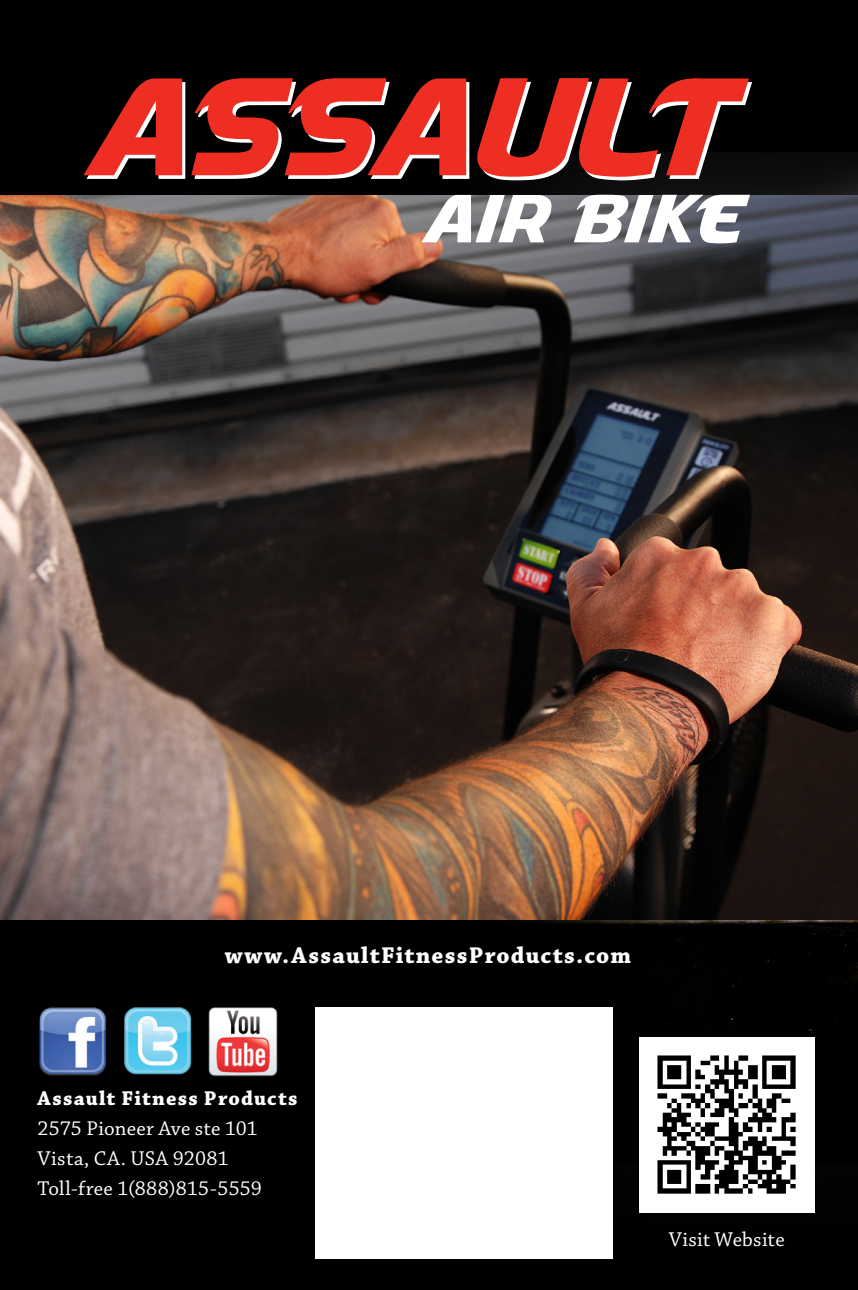
<style>
.page{position:relative;width:858px;height:1290px;background:#fff}
.page>*{position:absolute;margin:0;border:0;box-sizing:border-box;transform-origin:0 0}
.t1{font:700 24px "Chaparral Pro";letter-spacing:.05em;color:#fff}
.t2{font:21px "Chaparral Pro";letter-spacing:.01em;color:#fff}
.t3{font:700 21px "Chaparral Pro";letter-spacing:.055em;color:#fff}
</style>
<div class="page">
<div style="left:0;top:0;width:857px;height:1289px;background:#000"></div>
<img style="left:38px;top:1006px;width:71px;height:71px">
<img style="left:122px;top:1006px;width:71px;height:71px">
<img style="left:207px;top:1006px;width:71px;height:71px">
<img style="left:639px;top:1037px;width:175px;height:175px">
<img style="left:0;top:196px;width:857px;height:723px">
<svg style="left:83px;top:78px;width:102px;height:101px;background:#942b25"></svg>
<svg style="left:191px;top:78px;width:278px;height:101px;background:#a7342c"></svg>
<svg style="left:477px;top:78px;width:275px;height:103px;background:#8a2c26"></svg>
<svg style="left:421px;top:195px;width:130px;height:47px"></svg>
<svg style="left:573px;top:195px;width:177px;height:49px"></svg>
<div style="left:315px;top:1006px;width:297px;height:252px;background:#fff"></div>
<svg style="left:830px;top:0;width:27px;height:1px"></svg>
<p class="t1" style="left:225px;top:940px;width:408px">www.AssaultFitnessProducts.com</p>
<p class="t3" style="left:38px;top:1085px;width:261px">Assault Fitness Products</p>
<p class="t2" style="left:38px;top:1116px;width:222px">2575 Pioneer Ave ste 101</p>
<p class="t2" style="left:38px;top:1146px;width:193px">Vista, CA. USA 92081</p>
<p class="t2" style="left:38px;top:1176px;width:226px">Toll-free 1(888)815-5559</p>
<p class="t2" style="left:668px;top:1227px;width:117px">Visit Website</p>
</div>
